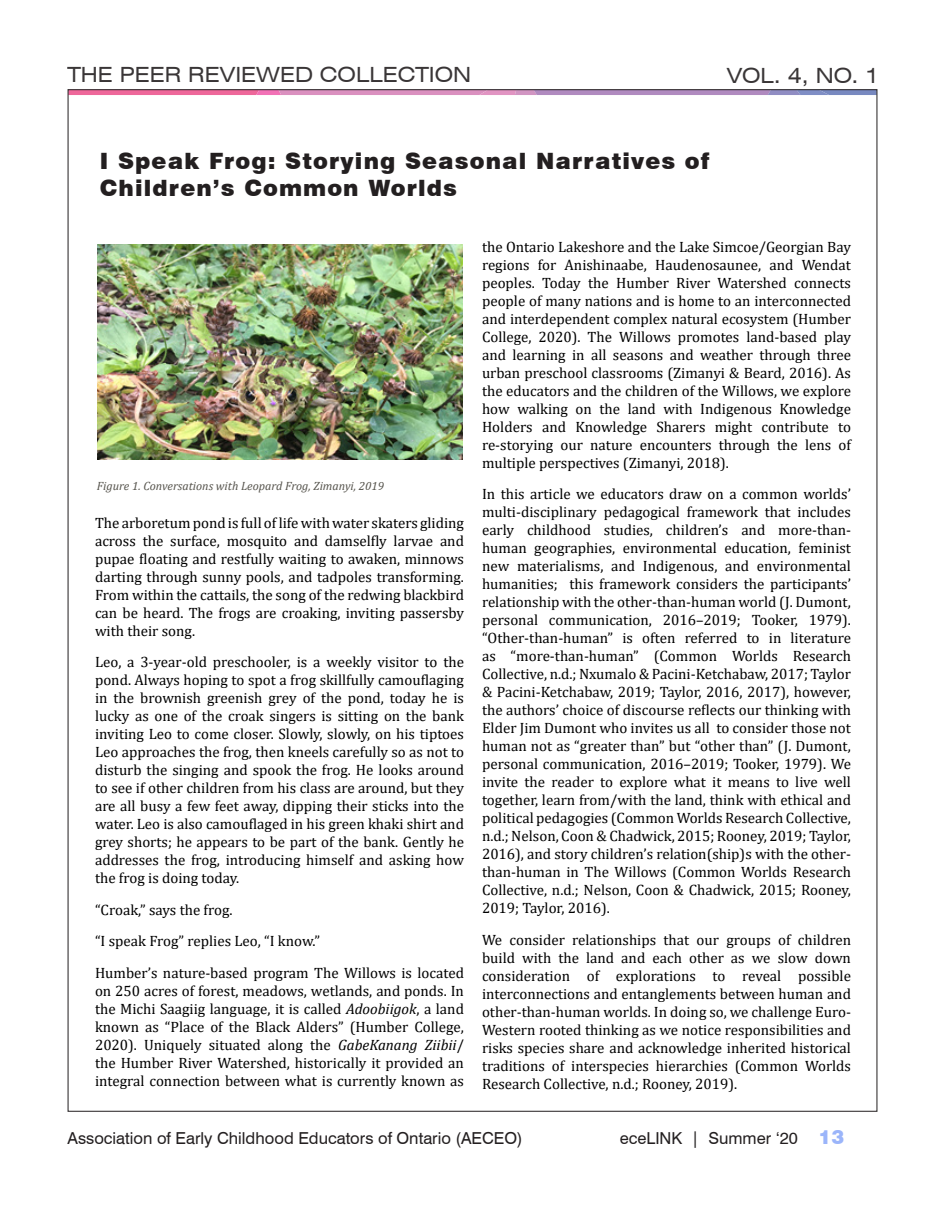
<style>
.page{position:relative;width:945px;height:1215px;background:#fff}
.page>*{position:absolute;margin:0;border:0;box-sizing:border-box;transform-origin:0 0}
.Peer_article_heading{font:900 22.5px/27px "Swiss 721 BT";letter-spacing:.05em;color:#231f20}
.t1{font:expanded 21px "Swiss 721 BT";color:#231f20}
.t2{font:16.5px "Swiss 721 BT";color:#231f20}
.Peer_paragraph{font:15px/18px "Cambria";color:#000;text-align:justify}
.t3{font:italic 12px "Cambria";color:#56544d}
.s1{font-style:italic}
.s2{font-weight:900;font-size:19.5px;color:#9bb5fa}
</style>
<div class="page">
<svg style="left:70px;top:91px;width:806px;height:4px;background:#c783b6"></svg>
<img style="left:97px;top:244px;width:365px;height:216px">
<h2 class="t1" style="left:68px;top:62px;width:405px">THE PEER REVIEWED COLLECTION</h2>
<h2 class="t1" style="left:727px;top:63px;width:154px">VOL. 4, NO. 1</h2>
<p class="Peer_article_heading" style="left:100px;top:147px;width:611px">I Speak Frog: Storying Seasonal Narratives of<br>Children’s Common Worlds</p>
<p class="t3" style="left:97px;top:477px;width:289px">Figure 1. Conversations with Leopard Frog, Zimanyi, 2019</p>
<p class="Peer_paragraph" style="left:95px;top:514px;width:371px">The arboretum pond is full of life with water skaters gliding across the surface, mosquito and damselfly larvae and pupae floating and restfully waiting to awaken, minnows darting through sunny pools, and tadpoles transforming.<br>From within the cattails, the song of the redwing blackbird can be heard. The frogs are croaking, inviting passersby with their song.</p>
<p class="Peer_paragraph" style="left:95px;top:653px;width:371px">Leo, a 3-year-old preschooler, is a weekly visitor to the pond. Always hoping to spot a frog skillfully camouflaging in the brownish greenish grey of the pond, today he is lucky as one of the croak singers is sitting on the bank inviting Leo to come closer. Slowly, slowly, on his tiptoes Leo approaches the frog, then kneels carefully so as not to disturb the singing and spook the frog. He looks around to see if other children from his class are around, but they are all busy a few feet away, dipping their sticks into the water. Leo is also camouflaged in his green khaki shirt and grey shorts; he appears to be part of the bank. Gently he addresses the frog, introducing himself and asking how the frog is doing today.</p>
<p class="Peer_paragraph" style="left:95px;top:901px;width:139px">“Croak,” says the frog.</p>
<p class="Peer_paragraph" style="left:95px;top:932px;width:227px">“I speak Frog” replies Leo, “I know.”</p>
<p class="Peer_paragraph" style="left:95px;top:964px;width:371px">Humber’s nature-based program The Willows is located on 250 acres of forest, meadows, wetlands, and ponds. In the Michi Saagiig language, it is called <span class="s1">Adoobiigok</span>, a land known as “Place of the Black Alders” (Humber College, 2020). Uniquely situated along the <span class="s1">GabeKanang Ziibii</span>/ the Humber River Watershed, historically it provided an integral connection between what is currently known as</p>
<p class="Peer_paragraph" style="left:482px;top:238px;width:371px">the Ontario Lakeshore and the Lake Simcoe/Georgian Bay regions for Anishinaabe, Haudenosaunee, and Wendat peoples. Today the Humber River Watershed connects people of many nations and is home to an interconnected and interdependent complex natural ecosystem (Humber College, 2020). The Willows promotes land-based play and learning in all seasons and weather through three urban preschool classrooms (Zimanyi &amp; Beard, 2016). As the educators and the children of the Willows, we explore how walking on the land with Indigenous Knowledge Holders and Knowledge Sharers might contribute to re-storying our nature encounters through the lens of multiple perspectives (Zimanyi, 2018).</p>
<p class="Peer_paragraph" style="left:482px;top:485px;width:371px">In this article we educators draw on a common worlds’ multi-disciplinary pedagogical framework that includes early childhood studies, children’s and more-than&shy;human geographies, environmental education, feminist new materialisms, and Indigenous, and environmental humanities; this framework considers the participants’ relationship with the other-than-human world (J. Dumont, personal communication, 2016–2019; Tooker, 1979). “Other-than-human” is often referred to in literature as “more-than-human” (Common Worlds Research Collective, n.d.; Nxumalo &amp; Pacini-Ketchabaw, 2017; Taylor &amp; Pacini-Ketchabaw, 2019; Taylor, 2016, 2017), however, the authors’ choice of discourse reflects our thinking with Elder Jim Dumont who invites us all to consider those not human not as “greater than” but “other than” (J. Dumont, personal communication, 2016–2019; Tooker, 1979). We invite the reader to explore what it means to live well together, learn from/with the land, think with ethical and political pedagogies (Common Worlds Research Collective, n.d.; Nelson, Coon &amp; Chadwick, 2015; Rooney, 2019; Taylor, 2016), and story children’s relation(ship)s with the other&shy;than-human in The Willows (Common Worlds Research Collective, n.d.; Nelson, Coon &amp; Chadwick, 2015; Rooney, 2019; Taylor, 2016).</p>
<p class="Peer_paragraph" style="left:482px;top:931px;width:371px">We consider relationships that our groups of children build with the land and each other as we slow down consideration of explorations to reveal possible interconnections and entanglements between human and other-than-human worlds. In doing so, we challenge Euro-Western rooted thinking as we notice responsibilities and risks species share and acknowledge inherited historical traditions of interspecies hierarchies (Common Worlds Research Collective, n.d.; Rooney, 2019).</p>
<p class="t2" style="left:68px;top:1127px;width:457px">Association of Early Childhood Educators of Ontario (AECEO)</p>
<p class="t2" style="left:620px;top:1126px;width:226px">eceLINK | Summer ‘20 <span class="s2">13</span></p>
</div>
